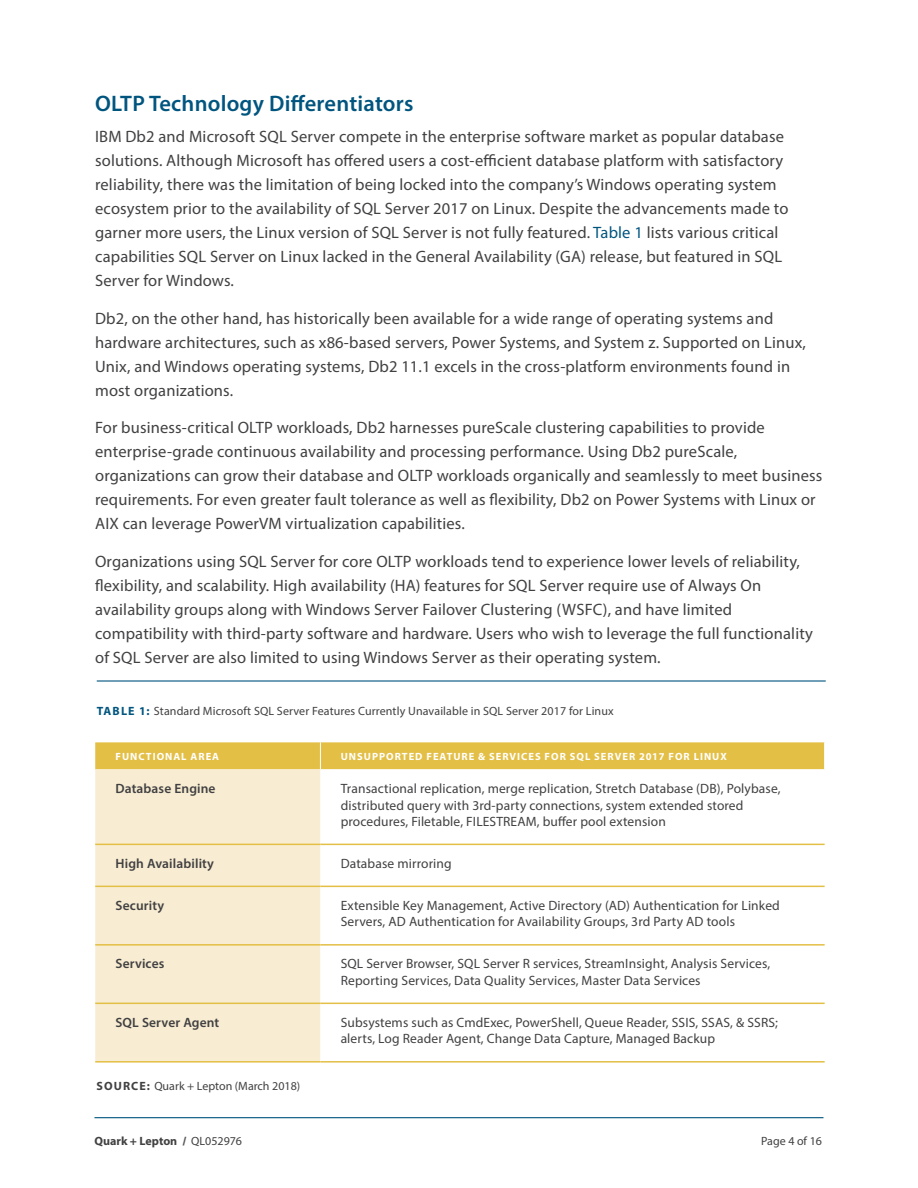
<style>
.page{position:relative;width:918px;height:1188px;background:#fff}
.page>*{position:absolute;margin:0;border:0;box-sizing:border-box;transform-origin:0 0}
.t1{font:600 22.5px "Myriad Pro";letter-spacing:.01em;color:#00557f}
.t2{font:16.5px/24px "Myriad Pro";letter-spacing:.01em;color:#414042}
.t3{font:13.5px/16.5px "Myriad Pro";letter-spacing:.01em;color:#414042}
.t4{font:600 13.5px "Myriad Pro";letter-spacing:.01em;color:#414042}
.t5{font:12px "Myriad Pro";letter-spacing:.01em;color:#414042}
.t6{font:700 12px "Myriad Pro";color:#414042}
.t7{font:700 10.5px "Myriad Pro";letter-spacing:.095em;color:#fff}
.s1{color:#00557f}
.s2{font-weight:700;color:#00557f}
.s3{font-weight:700}
.s4{font-weight:900;color:#565659}
.s5{font-weight:400}
</style>
<div class="page">
<hr style="left:94px;top:1117px;width:730px;height:1px;background:#00557f">
<hr style="left:97px;top:680px;width:729px;height:2px;background:#00557f">
<div style="left:95px;top:769px;width:225px;height:292px;background:#f8edd2"></div>
<svg style="left:320px;top:769px;width:505px;height:236px"></svg>
<hr style="left:95px;top:844px;width:225px;height:1px;background:#e4bf45">
<hr style="left:320px;top:844px;width:505px;height:1px;background:#e4bf45">
<hr style="left:95px;top:1003px;width:225px;height:1px;background:#e4bf45">
<hr style="left:320px;top:1003px;width:505px;height:1px;background:#e4bf45">
<hr style="left:95px;top:1061px;width:225px;height:2px;background:#e4bf45">
<hr style="left:320px;top:1061px;width:505px;height:2px;background:#e4bf45">
<hr style="left:95px;top:886px;width:225px;height:1px;background:#e4bf45">
<hr style="left:320px;top:886px;width:505px;height:1px;background:#e4bf45">
<hr style="left:95px;top:944px;width:225px;height:2px;background:#e4bf45">
<hr style="left:320px;top:944px;width:505px;height:2px;background:#e4bf45">
<div style="left:95px;top:742px;width:730px;height:27px;background:#e4bf45"></div>
<h1 class="t1" style="left:95px;top:90px;width:320px">OLTP Technology Differentiators</h1>
<p class="t2" style="left:95px;top:124px;width:695px">IBM Db2 and Microsoft SQL Server compete in the enterprise software market as popular database solutions. Although Microsoft has offered users a cost-efficient database platform with satisfactory reliability, there was the limitation of being locked into the company’s Windows operating system ecosystem prior to the availability of SQL Server 2017 on Linux. Despite the advancements made to garner more users, the Linux version of SQL Server is not fully featured. <span class="s1">Table 1</span> lists various critical capabilities SQL Server on Linux lacked in the General Availability (GA) release, but featured in SQL Server for Windows.</p>
<p class="t2" style="left:95px;top:306px;width:712px">Db2, on the other hand, has historically been available for a wide range of operating systems and hardware architectures, such as x86-based servers, Power Systems, and System z. Supported on Linux, Unix, and Windows operating systems, Db2 11.1 excels in the cross-platform environments found in most organizations.</p>
<p class="t2" style="left:95px;top:415px;width:729px">For business-critical OLTP workloads, Db2 harnesses pureScale clustering capabilities to provide enterprise-grade continuous availability and processing performance. Using Db2 pureScale, organizations can grow their database and OLTP workloads organically and seamlessly to meet business requirements. For even greater fault tolerance as well as flexibility, Db2 on Power Systems with Linux or AIX can leverage PowerVM virtualization capabilities.</p>
<p class="t2" style="left:95px;top:549px;width:719px">Organizations using SQL Server for core OLTP workloads tend to experience lower levels of reliability, flexibility, and scalability. High availability (HA) features for SQL Server require use of Always On availability groups along with Windows Server Failover Clustering (WSFC), and have limited compatibility with third-party software and hardware. Users who wish to leverage the full functionality of SQL Server are also limited to using Windows Server as their operating system.</p>
<p class="t5" style="left:97px;top:704px;width:518px"><span class="s2">Ta ble 1:</span> Standard Microsoft SQL Server Features Currently Unavailable in SQL Server 2017 for Linux</p>
<p class="t7" style="left:116px;top:749px;width:105px">FUNCTIONAL AREA</p>
<p class="t7" style="left:341px;top:749px;width:388px">UNSUPPORTED FEATURE &amp; SERVICES FOR SQL SERVER 2017 FOR LINUX</p>
<p class="t4" style="left:116px;top:780px;width:102px">Database Engine</p>
<p class="t3" style="left:341px;top:780px;width:441px">Transactional replication, merge replication, Stretch Database (DB), Polybase, distributed query with 3rd-party connections, system extended stored procedures, Filetable, FILESTREAM, buffer pool extension</p>
<p class="t4" style="left:116px;top:855px;width:100px">High Availability</p>
<p class="t3" style="left:341px;top:855px;width:113px">Database mirroring</p>
<p class="t4" style="left:116px;top:897px;width:50px">Security</p>
<p class="t3" style="left:341px;top:897px;width:441px">Extensible Key Management, Active Directory (AD) Authentication for Linked<br>Servers, AD Authentication for Availability Groups, 3rd Party AD tools</p>
<p class="t4" style="left:116px;top:955px;width:50px">Services</p>
<p class="t3" style="left:341px;top:955px;width:431px">SQL Server Browser, SQL Server R services, StreamInsight, Analysis Services,<br>Reporting Services, Data Quality Services, Master Data Services</p>
<p class="t4" style="left:116px;top:1014px;width:105px">SQL Server Agent</p>
<p class="t3" style="left:341px;top:1014px;width:439px">Subsystems such as CmdExec, PowerShell, Queue Reader, SSIS, SSAS, &amp; SSRS; alerts, Log Reader Agent, Change Data Capture, Managed Backup</p>
<p class="t5" style="left:96px;top:1079px;width:205px"><span class="s3">SOU RCE:</span> Quark + Lepton (March 2018)</p>
<p class="t6" style="left:94px;top:1133px;width:149px">Quark + Lepton <span class="s4">/</span> <span class="s5">QL052976</span></p>
<p class="t5" style="left:761px;top:1134px;width:62px">Page 4 of 16</p>
</div>
